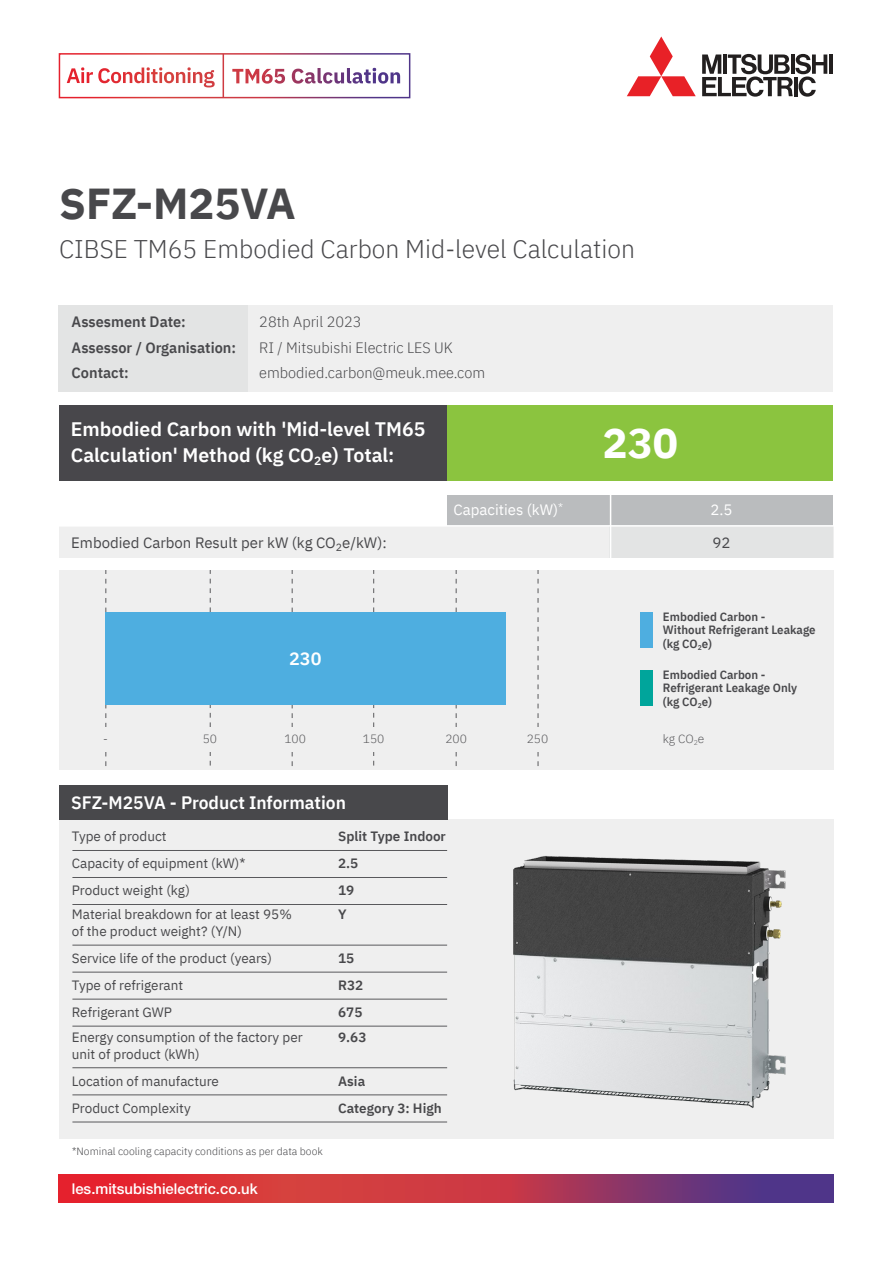
<style>
.page{position:relative;width:893px;height:1263px;background:#fff}
.page>*{position:absolute;margin:0;border:0;box-sizing:border-box;transform-origin:0 0}
.t1{font:700 43.2px "IBM Plex Sans";color:#48484b}
.t2{font:700 42px "IBM Plex Sans";color:#fff}
.t3{font:300 25.5px "IBM Plex Sans";color:#48484b}
.t4{font:600 19.5px/25.5px "IBM Plex Sans";color:#fff}
.t5{font:600 18px "IBM Plex Sans";color:#fff}
.t6{font:300 15px/25.5px "IBM Plex Sans";color:#48484b}
.t7{font:600 15px/25.5px "IBM Plex Sans";color:#48484b}
.t8{font:15px "IBM Plex Sans";color:#48484b}
.t9{font:15px "IBM Plex Sans";color:#fff}
.t10{font:500 14.85px "Helvetica Neue LT Pro";color:#fff}
.t11{font:13.5px/27px "IBM Plex Sans";color:#48484b}
.t12{font:600 13.5px/27px "IBM Plex Sans";color:#48484b}
.t13{font:600 12px/13.5px "IBM Plex Sans";color:#48484b;scale:.96 1}
.t14{font:300 12px "IBM Plex Sans";color:#59595c}
.t15{font:300 10.5px "IBM Plex Sans";color:#48484b}
</style>
<div class="page">
<div style="left:59px;top:526px;width:774px;height:31px;background:#efefef"></div>
<div style="left:609px;top:526px;width:224px;height:31px;background:#e3e4e4"></div>
<div style="left:448px;top:495px;width:385px;height:31px;background:#babcbe"></div>
<div style="left:59px;top:820px;width:774px;height:319px;background:#efefef"></div>
<div style="left:60px;top:305px;width:773px;height:86px;background:#efefef"></div>
<div style="left:59px;top:405px;width:389px;height:76px;background:#48474b"></div>
<div style="left:59px;top:305px;width:189px;height:86px;background:#e3e4e4"></div>
<svg style="left:627px;top:37px;width:69px;height:59px"></svg>
<hr style="left:829px;top:55px;width:4px;height:19px;background:#221f1f">
<svg style="left:702px;top:54px;width:125px;height:43px"></svg>
<div style="left:59px;top:786px;width:388px;height:34px;background:#48484b"></div>
<hr style="left:72px;top:850px;width:375px;height:1px;background:#59595c">
<hr style="left:72px;top:877px;width:375px;height:1px;background:#59595c">
<hr style="left:72px;top:904px;width:375px;height:1px;background:#59595c">
<hr style="left:72px;top:945px;width:375px;height:1px;background:#59595c">
<hr style="left:72px;top:972px;width:375px;height:1px;background:#59595c">
<hr style="left:72px;top:999px;width:375px;height:1px;background:#59595c">
<hr style="left:72px;top:1026px;width:375px;height:1px;background:#59595c">
<hr style="left:72px;top:1067px;width:375px;height:1px;background:#59595c">
<hr style="left:72px;top:1094px;width:375px;height:1px;background:#59595c">
<hr style="left:72px;top:1122px;width:375px;height:1px;background:#59595c">
<svg style="left:59px;top:1174px;width:774px;height:29px;background:#b13551"></svg>
<div style="left:59px;top:53px;width:351px;height:45px;border:2px solid #fff"></div>
<hr style="left:223px;top:54px;width:1px;height:44px;background:#cf3b42">
<svg style="left:67px;top:67px;width:309px;height:17px"></svg>
<div style="left:448px;top:405px;width:385px;height:76px;background:#8bc43f"></div>
<hr style="left:55px;top:525px;width:785px;height:2px;background:#fff">
<div style="left:59px;top:570px;width:774px;height:200px;background:#efefef"></div>
<svg style="left:210px;top:570px;width:1px;height:196px"></svg>
<svg style="left:106px;top:570px;width:1px;height:196px"></svg>
<svg style="left:292px;top:570px;width:1px;height:196px"></svg>
<svg style="left:456px;top:570px;width:1px;height:196px"></svg>
<svg style="left:373px;top:570px;width:1px;height:196px"></svg>
<div style="left:105px;top:612px;width:401px;height:93px;background:#4eaee0"></div>
<div style="left:641px;top:612px;width:12px;height:36px;background:#4eaee0"></div>
<div style="left:641px;top:670px;width:12px;height:35px;background:#00a59b"></div>
<svg style="left:538px;top:570px;width:1px;height:196px"></svg>
<div style="left:92px;top:727px;width:541px;height:25px;background:#efefef"></div>
<img style="left:513px;top:856px;width:273px;height:252px">
<hr style="left:610px;top:487px;width:1px;height:74px;background:#fff">
<h1 class="t1" style="left:59px;top:170px;width:238px">SFZ-M25VA</h1>
<h3 class="t3" style="left:59px;top:230px;width:577px">CIBSE TM65 Embodied Carbon Mid-level Calculation</h3>
<p class="t7" style="left:72px;top:308px;width:166px">Assesment Date:<br>Assessor / Organisation:<br>Contact:</p>
<p class="t6" style="left:259px;top:308px;width:227px">28th April 2023<br>RI / Mitsubishi Electric LES UK embodied.carbon@meuk.mee.com</p>
<h3 class="t4" style="left:71px;top:415px;width:356px">Embodied Carbon with 'Mid-level TM65<br>Calculation' Method (kg CO<sub>2</sub>e) Total:</h3>
<p class="t8" style="left:71px;top:531px;width:317px">Embodied Carbon Result per kW (kg CO<sub>2</sub>e/kW):</p>
<p class="t9" style="left:453px;top:498px;width:111px">Capacities (kW)<sup>*</sup></p>
<h3 class="t5" style="left:289px;top:644px;width:34px">230</h3>
<p class="t14" style="left:103px;top:729px;width:6px">-</p>
<p class="t14" style="left:203px;top:729px;width:16px">50</p>
<p class="t14" style="left:284px;top:729px;width:23px">100</p>
<p class="t14" style="left:363px;top:729px;width:23px">150</p>
<p class="t14" style="left:445px;top:729px;width:23px">200</p>
<p class="t14" style="left:527px;top:729px;width:23px">250</p>
<h3 class="t5" style="left:71px;top:788px;width:276px">SFZ-M25VA - Product Information</h3>
<p class="t11" style="left:72px;top:822px;width:175px">Type of product<br>Capacity of equipment (kW)*<br>Product weight (kg)</p>
<p class="t11" style="left:72px;top:905px;width:222px;line-height:16.5px">Material breakdown for at least 95% of the product weight? (Y/N)</p>
<p class="t11" style="left:72px;top:943px;width:202px">Service life of the product (years)<br>Type of refrigerant<br>Refrigerant GWP</p>
<p class="t11" style="left:72px;top:1028px;width:232px;line-height:16.5px">Energy consumption of the factory per unit of product (kWh)</p>
<p class="t11" style="left:72px;top:1066px;width:149px">Location of manufacture<br>Product Complexity</p>
<p class="t15" style="left:72px;top:1144px;width:252px">*Nominal cooling capacity conditions as per data book</p>
<p class="t10" style="left:72px;top:1180px;width:187px">les.mitsubishielectric.co.uk</p>
<p class="t12" style="left:338px;top:822px;width:109px">Split Type Indoor<br>2.5<br>19</p>
<p class="t12" style="left:338px;top:900px;width:10px">Y</p>
<p class="t12" style="left:338px;top:943px;width:27px">15<br>R32<br>675</p>
<p class="t12" style="left:338px;top:1023px;width:30px">9.63</p>
<p class="t12" style="left:338px;top:1066px;width:105px">Asia<br>Category 3: High</p>
<h2 class="t2" style="left:602px;top:410px;width:77px">230</h2>
<p class="t9" style="left:710px;top:498px;width:24px">2.5</p>
<p class="t8" style="left:712px;top:531px;width:19px">92</p>
<p class="t13" style="left:663px;top:609px;width:161px">Embodied Carbon -<br>Without Refrigerant Leakage (kg CO<sub>2</sub>e)</p>
<p class="t13" style="left:663px;top:666px;width:141px">Embodied Carbon -<br>Refrigerant Leakage Only (kg CO<sub>2</sub>e)</p>
<p class="t14" style="left:663px;top:729px;width:43px">kg CO<sub>2</sub>e</p>
</div>
